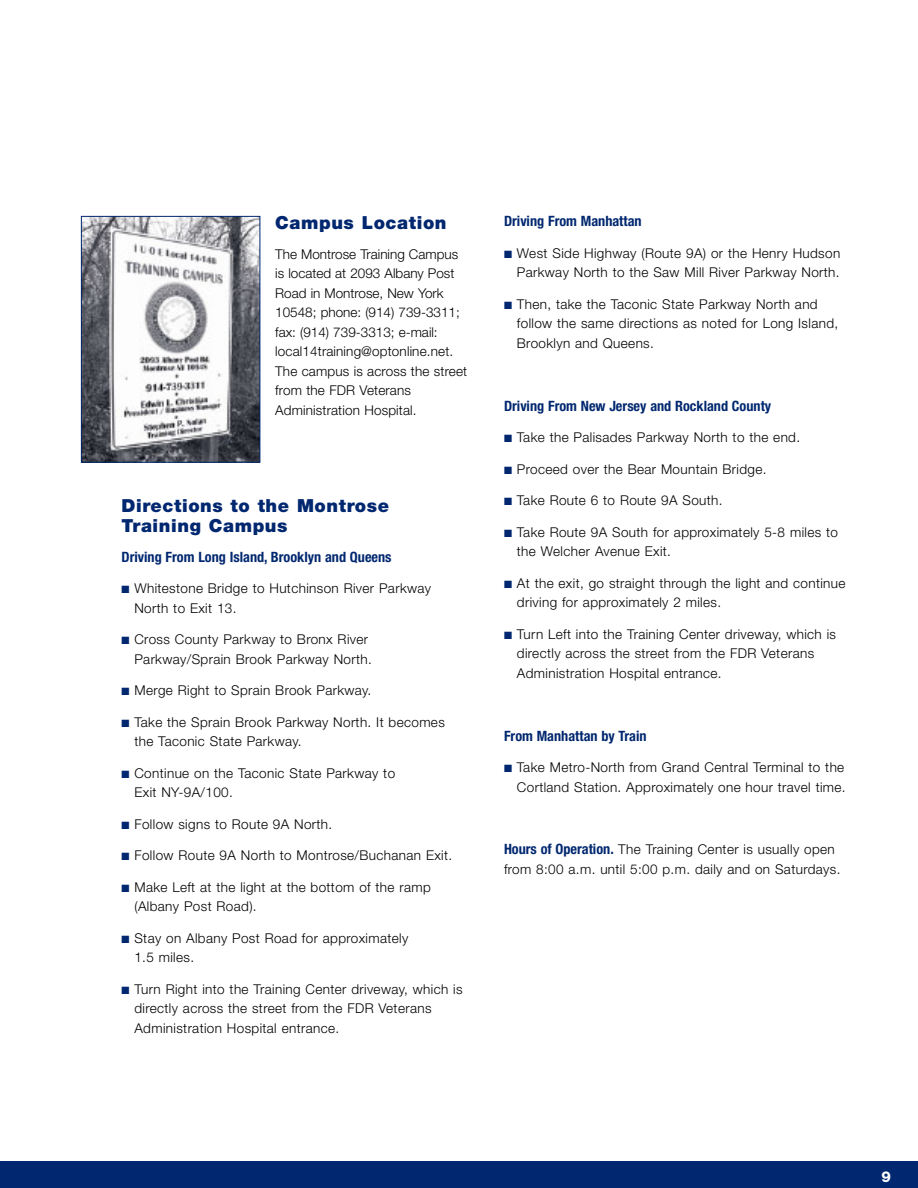
<style>
.page{position:relative;width:918px;height:1188px;background:#fff}
.page>*{position:absolute;margin:0;border:0;box-sizing:border-box;transform-origin:0 0}
.t1{font:900 18px/19.5px "Helvetica Neue";letter-spacing:.035em;color:#00276f}
.t2{font:800 15px "Helvetica Neue";color:#fff}
.t3{font:700 condensed 14.25px "Helvetica Neue";color:#00276f}
.t4{font:300 13.5px/19.5px "Helvetica Neue";letter-spacing:.03em;color:#000}
.t5{font:300 13.5px/19.5px "Helvetica Neue";color:#000}
.s1{color:#00276f}
.s2{font-weight:700;font-stretch:condensed;font-size:14.25px;color:#00276f}
</style>
<div class="page">
<div style="left:0;top:1161px;width:918px;height:27px;background:#00276f"></div>
<img style="left:83px;top:218px;width:175px;height:243px">
<div style="left:81px;top:216px;width:179px;height:247px;border:1px solid #00276f"></div>
<h1 class="t1" style="left:275px;top:214px;width:173px">Campus Location</h1>
<p class="t5" style="left:275px;top:244px;width:193px">The Montrose Training Campus is located at 2093 Albany Post<br>Road in Montrose, New York<br>10548; phone: (914) 739-3311; fax: (914) 739-3313; e-mail: local14training@optonline.net.<br>The campus is across the street from the FDR Veterans<br>Administration Hospital.</p>
<h1 class="t1" style="left:122px;top:498px;width:269px">Directions to the Montrose<br>Training Campus</h1>
<p class="t3" style="left:122px;top:552px;width:272px">Driving From Long Island, Brooklyn and Queens</p>
<p class="t4" style="left:134px;top:578px;width:298px;text-indent:-13px"><span class="s1">■</span> Whitestone Bridge to Hutchinson River Parkway<br>North to Exit 13.</p>
<p class="t4" style="left:122px;top:629px;width:252px;text-align:right"><span class="s1">■</span> Cross County Parkway to Bronx River<br>Parkway/Sprain Brook Parkway North.</p>
<p class="t4" style="left:122px;top:680px;width:251px"><span class="s1">■</span> Merge Right to Sprain Brook Parkway.</p>
<p class="t4" style="left:134px;top:712px;width:312px;text-indent:-13px"><span class="s1">■</span> Take the Sprain Brook Parkway North. It becomes the Taconic State Parkway.</p>
<p class="t4" style="left:134px;top:763px;width:262px;text-indent:-13px"><span class="s1">■</span> Continue on the Taconic State Parkway to<br>Exit NY-9A/100.</p>
<p class="t4" style="left:122px;top:814px;width:212px"><span class="s1">■</span> Follow signs to Route 9A North.</p>
<p class="t4" style="left:122px;top:845px;width:332px"><span class="s1">■</span> Follow Route 9A North to Montrose/Buchanan Exit.</p>
<p class="t4" style="left:134px;top:877px;width:298px;text-indent:-13px"><span class="s1">■</span> Make Left at the light at the bottom of the ramp (Albany Post Road).</p>
<p class="t4" style="left:134px;top:928px;width:275px;text-indent:-13px"><span class="s1">■</span> Stay on Albany Post Road for approximately<br>1.5 miles.</p>
<p class="t4" style="left:134px;top:979px;width:330px;text-indent:-13px"><span class="s1">■</span> Turn Right into the Training Center driveway, which is directly across the street from the FDR Veterans<br>Administration Hospital entrance.</p>
<p class="t3" style="left:504px;top:216px;width:139px">Driving From Manhattan</p>
<p class="t4" style="left:504px;top:243px;width:338px;text-align:right"><span class="s1">■</span> West Side Highway (Route 9A) or the Henry Hudson<br>Parkway North to the Saw Mill River Parkway North.</p>
<p class="t4" style="left:517px;top:294px;width:323px;text-indent:-13px"><span class="s1">■</span> Then, take the Taconic State Parkway North and follow the same directions as noted for Long Island,<br>Brooklyn and Queens.</p>
<p class="t3" style="left:504px;top:400px;width:269px">Driving From New Jersey and Rockland County</p>
<p class="t4" style="left:504px;top:427px;width:298px"><span class="s1">■</span> Take the Palisades Parkway North to the end.</p>
<p class="t4" style="left:504px;top:459px;width:264px"><span class="s1">■</span> Proceed over the Bear Mountain Bridge.</p>
<p class="t4" style="left:504px;top:490px;width:220px"><span class="s1">■</span> Take Route 6 to Route 9A South.</p>
<p class="t4" style="left:517px;top:522px;width:323px;text-indent:-13px"><span class="s1">■</span> Take Route 9A South for approximately 5-8 miles to the Welcher Avenue Exit.</p>
<p class="t4" style="left:517px;top:573px;width:330px;text-indent:-13px"><span class="s1">■</span> At the exit, go straight through the light and continue driving for approximately 2 miles.</p>
<p class="t4" style="left:517px;top:624px;width:321px;text-indent:-13px"><span class="s1">■</span> Turn Left into the Training Center driveway, which is directly across the street from the FDR Veterans<br>Administration Hospital entrance.</p>
<p class="t3" style="left:504px;top:730px;width:144px">From Manhattan by Train</p>
<p class="t4" style="left:504px;top:757px;width:343px;text-align:right"><span class="s1">■</span> Take Metro-North from Grand Central Terminal to the<br>Cortland Station. Approximately one hour travel time.</p>
<p class="t4" style="left:504px;top:840px;width:338px"><span class="s2">Hours of Operation.</span> The Training Center is usually open from 8:00 a.m. until 5:00 p.m. daily and on Saturdays.</p>
<p class="t2" style="left:882px;top:1171px;width:11px">9</p>
</div>
